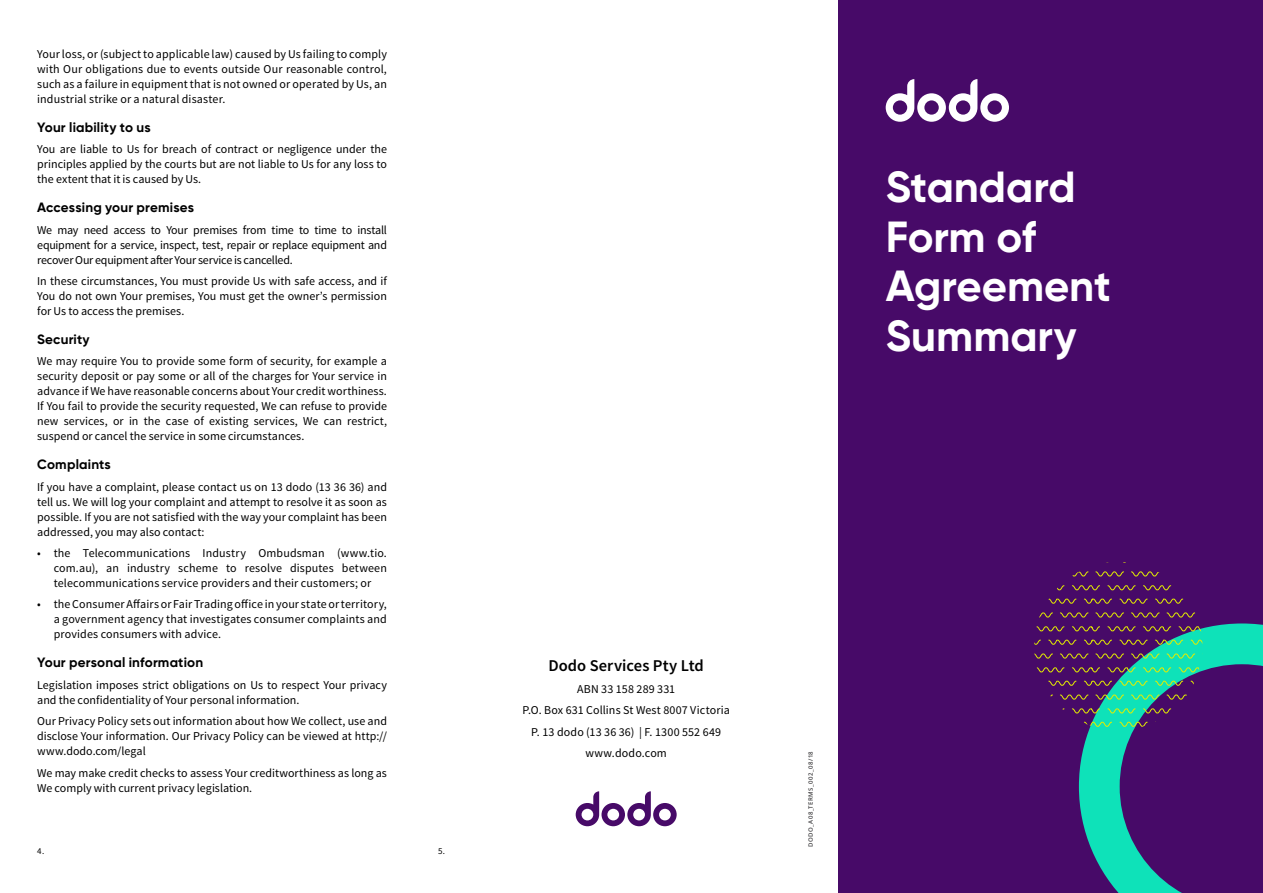
<style>
.page{position:relative;width:1263px;height:893px;background:#fff}
.page>*{position:absolute;margin:0;border:0;box-sizing:border-box;transform-origin:0 0}
.t1{font:700 43.5px/49.5px "Gilroy";color:#fff}
.t2{font:600 16.5px "Source Sans Pro";letter-spacing:.005em;color:#000}
.t3{font:700 13.5px "Gilroy";letter-spacing:.015em;color:#000}
.t4{font:12px/15px "Source Sans Pro";letter-spacing:.005em;color:#000;text-align:justify}
.t5{font:9px "Source Sans Pro";color:#000}
.t6{font:600 6px "Open Sans";letter-spacing:.07em;color:#414042}
</style>
<div class="page">
<div style="left:838px;top:0;width:425px;height:893px;background:#470a68"></div>
<svg style="left:1079px;top:623px;width:184px;height:270px"></svg>
<svg style="left:1079px;top:721px;width:84px;height:6px"></svg>
<svg style="left:1048px;top:680px;width:149px;height:34px"></svg>
<svg style="left:1034px;top:639px;width:168px;height:34px"></svg>
<svg style="left:1036px;top:598px;width:166px;height:34px"></svg>
<svg style="left:1057px;top:562px;width:115px;height:29px"></svg>
<svg style="left:886px;top:79px;width:123px;height:43px"></svg>
<svg style="left:576px;top:791px;width:101px;height:35px"></svg>
<p class="t4" style="left:37px;top:47px;width:351px">Your loss, or (subject to applicable law) caused by Us failing to comply with Our obligations due to events outside Our reasonable control, such as a failure in equipment that is not owned or operated by Us, an industrial strike or a natural disaster.</p>
<p class="t3" style="left:37px;top:119px;width:115px">Your liability to us</p>
<p class="t4" style="left:37px;top:142px;width:351px">You are liable to Us for breach of contract or negligence under the principles applied by the courts but are not liable to Us for any loss to the extent that it is caused by Us.</p>
<p class="t3" style="left:37px;top:199px;width:158px">Accessing your premises</p>
<p class="t4" style="left:37px;top:222px;width:351px">We may need access to Your premises from time to time to install equipment for a service, inspect, test, repair or replace equipment and recover Our equipment after Your service is cancelled.</p>
<p class="t4" style="left:37px;top:274px;width:351px">In these circumstances, You must provide Us with safe access, and if You do not own Your premises, You must get the owner’s permission for Us to access the premises.</p>
<p class="t3" style="left:37px;top:331px;width:54px">Security</p>
<p class="t4" style="left:37px;top:354px;width:351px">We may require You to provide some form of security, for example a security deposit or pay some or all of the charges for Your service in advance if We have reasonable concerns about Your credit worthiness.<br>If You fail to provide the security requested, We can refuse to provide new services, or in the case of existing services, We can restrict, suspend or cancel the service in some circumstances.</p>
<p class="t3" style="left:37px;top:456px;width:75px">Complaints</p>
<p class="t4" style="left:37px;top:479px;width:351px">If you have a complaint, please contact us on 13 dodo (13 36 36) and tell us. We will log your complaint and attempt to resolve it as soon as possible. If you are not satisfied with the way your complaint has been addressed, you may also contact:</p>
<p class="t4" style="left:54px;top:546px;width:335px;text-indent:-16px">• the Telecommunications Industry Ombudsman (www.tio. com.au), an industry scheme to resolve disputes between telecommunications service providers and their customers; or</p>
<p class="t4" style="left:54px;top:597px;width:335px;text-indent:-16px">• the Consumer Affairs or Fair Trading office in your state or territory, a government agency that investigates consumer complaints and provides consumers with advice.</p>
<p class="t3" style="left:37px;top:654px;width:167px">Your personal information</p>
<p class="t4" style="left:37px;top:677px;width:351px">Legislation imposes strict obligations on Us to respect Your privacy and the confidentiality of Your personal information.</p>
<p class="t4" style="left:37px;top:714px;width:351px">Our Privacy Policy sets out information about how We collect, use and disclose Your information. Our Privacy Policy can be viewed at http:// www.dodo.com/legal</p>
<p class="t4" style="left:37px;top:765px;width:351px">We may make credit checks to assess Your creditworthiness as long as<br>We comply with current privacy legislation.</p>
<p class="t5" style="left:37px;top:845px;width:9px">4.</p>
<p class="t5" style="left:438px;top:845px;width:9px">5.</p>
<h2 class="t2" style="left:548px;top:656px;width:157px">Dodo Services Pty Ltd</h2>
<p class="t4" style="left:522px;top:678px;width:209px;line-height:21.5px;text-align:center">ABN 33 158 289 331<br>P.O. Box 631 Collins St West 8007 Victoria<br>P. 13 dodo (13 36 36) | F. 1300 552 649 www.dodo.com</p>
<h1 class="t1" style="left:886px;top:162px;width:227px">Standard<br>Form of<br>Agreement<br>Summary</h1>
<p class="t6" style="left:806px;top:847px;width:97px;rotate:-90deg">DODO_A08_TERMS_002_08/18</p>
</div>
